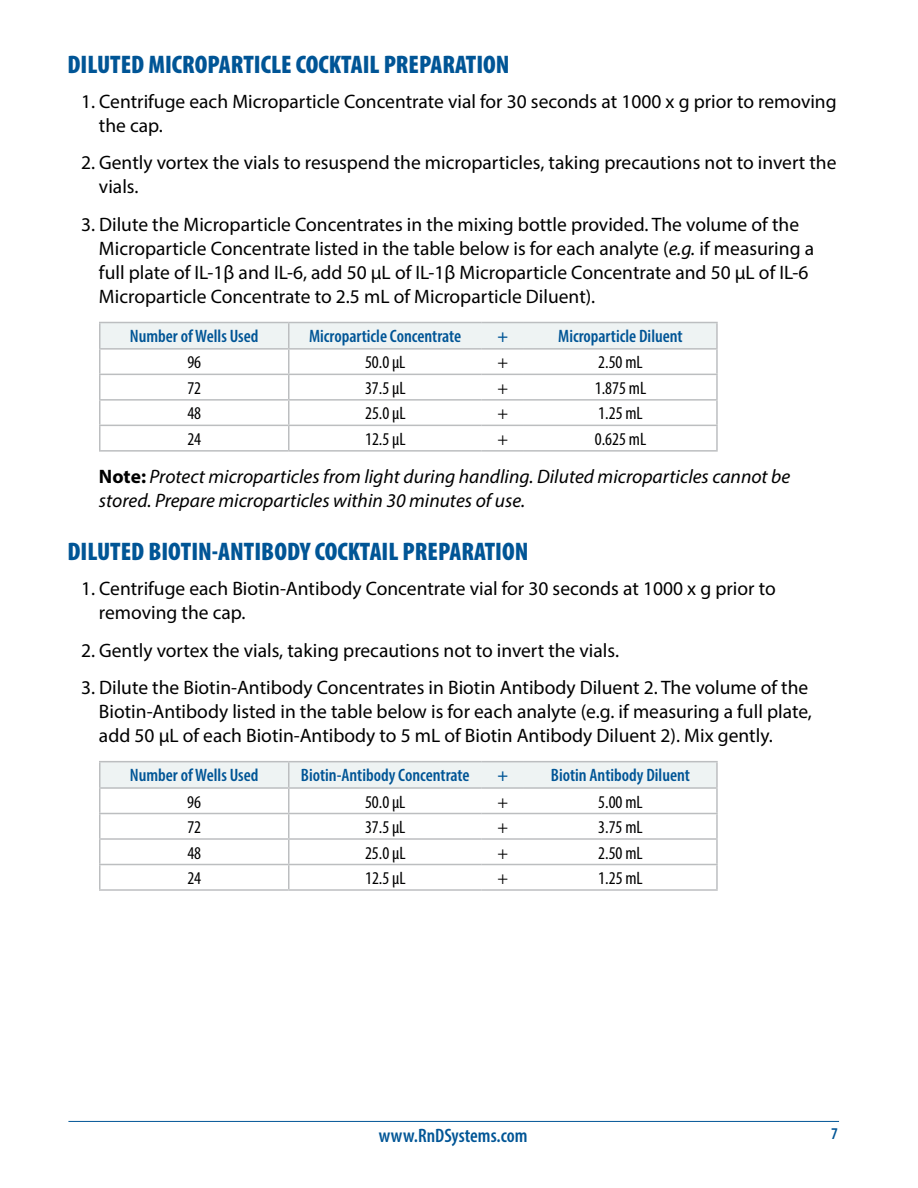
<style>
.page{position:relative;width:918px;height:1188px;background:#fff}
.page>*{position:absolute;margin:0;border:0;box-sizing:border-box;transform-origin:0 0}
.t1{font:900 condensed 25.5px "Myriad Pro";color:#005596}
.t2{font:19.5px/24px "Myriad Pro";color:#000}
.t3{font:italic 19.5px/24px "Myriad Pro";color:#000}
.t4{font:600 condensed 19.5px "Myriad Pro";color:#005596}
.t5{font:600 condensed 18px "Myriad Pro";color:#005596}
.t6{font:condensed 18px "Myriad Pro";color:#000}
.t7{font:600 condensed 16.5px "Myriad Pro";color:#005596}
.s1{font-style:italic}
.s2{font-weight:700;font-style:normal}
</style>
<div class="page">
<hr style="left:68px;top:1121px;width:771px;height:1px;background:#005596">
<hr style="left:99px;top:322px;width:190px;height:1px;background:#bcbec0">
<hr style="left:289px;top:322px;width:193px;height:1px;background:#bcbec0">
<hr style="left:524px;top:322px;width:194px;height:1px;background:#bcbec0">
<hr style="left:716px;top:323px;width:2px;height:25px;background:#bcbec0">
<hr style="left:524px;top:348px;width:194px;height:2px;background:#bcbec0">
<hr style="left:716px;top:350px;width:2px;height:24px;background:#bcbec0">
<hr style="left:524px;top:374px;width:194px;height:1px;background:#bcbec0">
<hr style="left:716px;top:375px;width:2px;height:24px;background:#bcbec0">
<hr style="left:524px;top:399px;width:194px;height:2px;background:#bcbec0">
<hr style="left:716px;top:401px;width:2px;height:24px;background:#bcbec0">
<svg style="left:99px;top:323px;width:618px;height:127px"></svg>
<hr style="left:289px;top:425px;width:193px;height:1px;background:#bcbec0">
<hr style="left:288px;top:426px;width:2px;height:24px;background:#bcbec0">
<hr style="left:524px;top:425px;width:194px;height:1px;background:#bcbec0">
<hr style="left:716px;top:426px;width:2px;height:24px;background:#bcbec0">
<hr style="left:99px;top:450px;width:190px;height:2px;background:#bcbec0">
<hr style="left:289px;top:450px;width:193px;height:2px;background:#bcbec0">
<hr style="left:524px;top:450px;width:194px;height:2px;background:#bcbec0">
<hr style="left:482px;top:322px;width:42px;height:1px;background:#bcbec0">
<hr style="left:482px;top:348px;width:42px;height:2px;background:#bcbec0">
<hr style="left:482px;top:374px;width:42px;height:1px;background:#bcbec0">
<hr style="left:482px;top:399px;width:42px;height:2px;background:#bcbec0">
<hr style="left:482px;top:425px;width:42px;height:1px;background:#bcbec0">
<hr style="left:482px;top:450px;width:42px;height:2px;background:#bcbec0">
<hr style="left:99px;top:761px;width:190px;height:1px;background:#bcbec0">
<hr style="left:289px;top:761px;width:193px;height:1px;background:#bcbec0">
<hr style="left:524px;top:761px;width:194px;height:1px;background:#bcbec0">
<hr style="left:716px;top:762px;width:2px;height:25px;background:#bcbec0">
<hr style="left:524px;top:787px;width:194px;height:2px;background:#bcbec0">
<hr style="left:716px;top:789px;width:2px;height:24px;background:#bcbec0">
<hr style="left:524px;top:813px;width:194px;height:1px;background:#bcbec0">
<hr style="left:716px;top:814px;width:2px;height:24px;background:#bcbec0">
<hr style="left:524px;top:838px;width:194px;height:2px;background:#bcbec0">
<hr style="left:716px;top:840px;width:2px;height:24px;background:#bcbec0">
<svg style="left:99px;top:762px;width:618px;height:127px"></svg>
<hr style="left:289px;top:864px;width:193px;height:1px;background:#bcbec0">
<hr style="left:288px;top:865px;width:2px;height:24px;background:#bcbec0">
<hr style="left:524px;top:864px;width:194px;height:1px;background:#bcbec0">
<hr style="left:716px;top:865px;width:2px;height:24px;background:#bcbec0">
<hr style="left:99px;top:889px;width:190px;height:2px;background:#bcbec0">
<hr style="left:289px;top:889px;width:193px;height:2px;background:#bcbec0">
<hr style="left:524px;top:889px;width:194px;height:2px;background:#bcbec0">
<hr style="left:482px;top:761px;width:42px;height:1px;background:#bcbec0">
<hr style="left:482px;top:787px;width:42px;height:2px;background:#bcbec0">
<hr style="left:482px;top:813px;width:42px;height:1px;background:#bcbec0">
<hr style="left:482px;top:838px;width:42px;height:2px;background:#bcbec0">
<hr style="left:482px;top:864px;width:42px;height:1px;background:#bcbec0">
<hr style="left:482px;top:889px;width:42px;height:2px;background:#bcbec0">
<h1 class="t1" style="left:68px;top:48px;width:444px">DILUTED MICROPARTICLE COCKTAIL PREPARATION</h1>
<p class="t2" style="left:99px;top:89px;width:739px;text-indent:-18px">1. Centrifuge each Microparticle Concentrate vial for 30 seconds at 1000 x g prior to removing the cap.</p>
<p class="t2" style="left:99px;top:151px;width:739px;text-indent:-18px">2. Gently vortex the vials to resuspend the microparticles, taking precautions not to invert the vials.</p>
<p class="t2" style="left:99px;top:212px;width:717px;text-indent:-18px">3. Dilute the Microparticle Concentrates in the mixing bottle provided. The volume of the Microparticle Concentrate listed in the table below is for each analyte (<span class="s1">e.g.</span> if measuring a full plate of IL-1β and IL-6, add 50 μL of IL-1β Microparticle Concentrate and 50 μL of IL-6<br>Microparticle Concentrate to 2.5 mL of Microparticle Diluent).</p>
<p class="t5" style="left:130px;top:325px;width:130px">Number of Wells Used</p>
<p class="t5" style="left:309px;top:325px;width:154px">Microparticle Concentrate</p>
<p class="t5" style="left:498px;top:325px;width:12px">+</p>
<p class="t5" style="left:558px;top:325px;width:126px">Microparticle Diluent</p>
<p class="t6" style="left:187px;top:352px;width:15px">96</p>
<p class="t6" style="left:365px;top:352px;width:42px">50.0 μL</p>
<p class="t6" style="left:498px;top:352px;width:12px">+</p>
<p class="t6" style="left:598px;top:352px;width:46px">2.50 mL</p>
<p class="t6" style="left:187px;top:377px;width:15px">72</p>
<p class="t6" style="left:365px;top:377px;width:42px">37.5 μL</p>
<p class="t6" style="left:498px;top:377px;width:12px">+</p>
<p class="t6" style="left:595px;top:377px;width:53px">1.875 mL</p>
<p class="t6" style="left:187px;top:403px;width:15px">48</p>
<p class="t6" style="left:365px;top:403px;width:42px">25.0 μL</p>
<p class="t6" style="left:498px;top:403px;width:12px">+</p>
<p class="t6" style="left:598px;top:403px;width:46px">1.25 mL</p>
<p class="t6" style="left:187px;top:428px;width:15px">24</p>
<p class="t6" style="left:365px;top:428px;width:42px">12.5 μL</p>
<p class="t6" style="left:498px;top:428px;width:12px">+</p>
<p class="t6" style="left:595px;top:428px;width:53px">0.625 mL</p>
<p class="t3" style="left:99px;top:464px;width:693px"><span class="s2">Note:</span> Protect microparticles from light during handling. Diluted microparticles cannot be stored. Prepare microparticles within 30 minutes of use.</p>
<h1 class="t1" style="left:68px;top:535px;width:463px">DILUTED BIOTIN-ANTIBODY COCKTAIL PREPARATION</h1>
<p class="t2" style="left:99px;top:576px;width:678px;text-indent:-18px">1. Centrifuge each Biotin-Antibody Concentrate vial for 30 seconds at 1000 x g prior to removing the cap.</p>
<p class="t2" style="left:81px;top:638px;width:540px">2. Gently vortex the vials, taking precautions not to invert the vials.</p>
<p class="t2" style="left:99px;top:675px;width:715px;text-indent:-18px">3. Dilute the Biotin-Antibody Concentrates in Biotin Antibody Diluent 2. The volume of the<br>Biotin-Antibody listed in the table below is for each analyte (e.g. if measuring a full plate, add 50 µL of each Biotin-Antibody to 5 mL of Biotin Antibody Diluent 2). Mix gently.</p>
<p class="t5" style="left:130px;top:764px;width:130px">Number of Wells Used</p>
<p class="t5" style="left:301px;top:764px;width:170px">Biotin-Antibody Concentrate</p>
<p class="t5" style="left:498px;top:764px;width:12px">+</p>
<p class="t5" style="left:551px;top:764px;width:141px">Biotin Antibody Diluent</p>
<p class="t6" style="left:187px;top:791px;width:15px">96</p>
<p class="t6" style="left:365px;top:791px;width:42px">50.0 μL</p>
<p class="t6" style="left:498px;top:791px;width:12px">+</p>
<p class="t6" style="left:598px;top:791px;width:46px">5.00 mL</p>
<p class="t6" style="left:187px;top:816px;width:15px">72</p>
<p class="t6" style="left:365px;top:816px;width:42px">37.5 μL</p>
<p class="t6" style="left:498px;top:816px;width:12px">+</p>
<p class="t6" style="left:598px;top:816px;width:46px">3.75 mL</p>
<p class="t6" style="left:187px;top:842px;width:15px">48</p>
<p class="t6" style="left:365px;top:842px;width:42px">25.0 μL</p>
<p class="t6" style="left:498px;top:842px;width:12px">+</p>
<p class="t6" style="left:598px;top:842px;width:46px">2.50 mL</p>
<p class="t6" style="left:187px;top:867px;width:15px">24</p>
<p class="t6" style="left:365px;top:867px;width:42px">12.5 μL</p>
<p class="t6" style="left:498px;top:867px;width:12px">+</p>
<p class="t6" style="left:598px;top:867px;width:46px">1.25 mL</p>
<p class="t4" style="left:379px;top:1123px;width:150px">www.RnDSystems.com</p>
<p class="t7" style="left:831px;top:1123px;width:8px">7</p>
</div>
